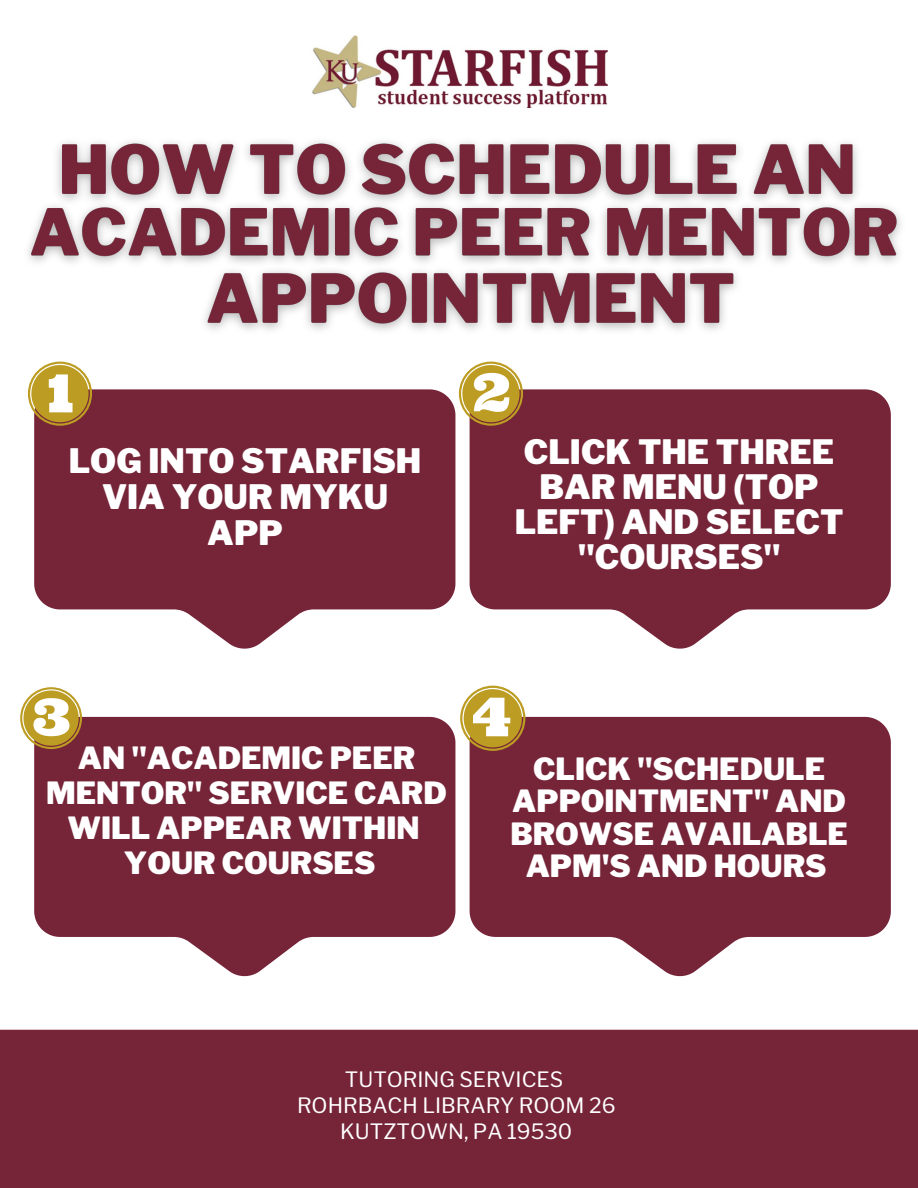
<style>
.page{position:relative;width:918px;height:1188px;background:#fff}
.page>*{position:absolute;margin:0;border:0;box-sizing:border-box;transform-origin:0 0}
.t1{font:900 33.45px/34.8px "Libre Franklin";color:#fff;text-align:center}
.t2{font:900 30.45px/34.8px "Libre Franklin";color:#fff;text-align:center}
.t3{font:21px "Libre Franklin";color:#fff}
</style>
<div class="page">
<svg style="left:34px;top:389px;width:421px;height:260px;background:#884253"></svg>
<svg style="left:470px;top:389px;width:421px;height:260px;background:#884253"></svg>
<svg style="left:34px;top:717px;width:421px;height:259px;background:#884153"></svg>
<svg style="left:470px;top:717px;width:421px;height:259px;background:#884153"></svg>
<svg style="left:28px;top:362px;width:64px;height:64px"></svg>
<svg style="left:459px;top:362px;width:64px;height:64px"></svg>
<svg style="left:20px;top:687px;width:62px;height:62px"></svg>
<svg style="left:460px;top:686px;width:65px;height:65px"></svg>
<img style="left:312px;top:35px;width:296px;height:72px">
<div style="left:0;top:1030px;width:918px;height:158px;background:#762539"></div>
<img style="left:28px;top:141px;width:873px;height:190px">
<p class="t1" style="left:69px;top:443px;width:354px;line-height:36px">LOG INTO STARFISH<br>VIA YOUR MYKU<br>APP</p>
<p class="t1" style="left:515px;top:435px;width:330px">CLICK THE THREE<br>BAR MENU (TOP<br>LEFT) AND SELECT "COURSES"</p>
<p class="t2" style="left:46px;top:741px;width:402px">AN "ACADEMIC PEER<br>MENTOR" SERVICE CARD<br>WILL APPEAR WITHIN<br>YOUR COURSES</p>
<p class="t2" style="left:510px;top:752px;width:339px;line-height:32.7px">CLICK "SCHEDULE<br>APPOINTMENT" AND<br>BROWSE AVAILABLE<br>APM'S AND HOURS</p>
<p class="t3" style="left:345px;top:1067px;width:220px">TUTORING SERVICES</p>
<p class="t3" style="left:297px;top:1093px;width:320px">ROHRBACH LIBRARY ROOM 26</p>
<p class="t3" style="left:340px;top:1119px;width:234px">KUTZTOWN, PA 19530</p>
</div>
